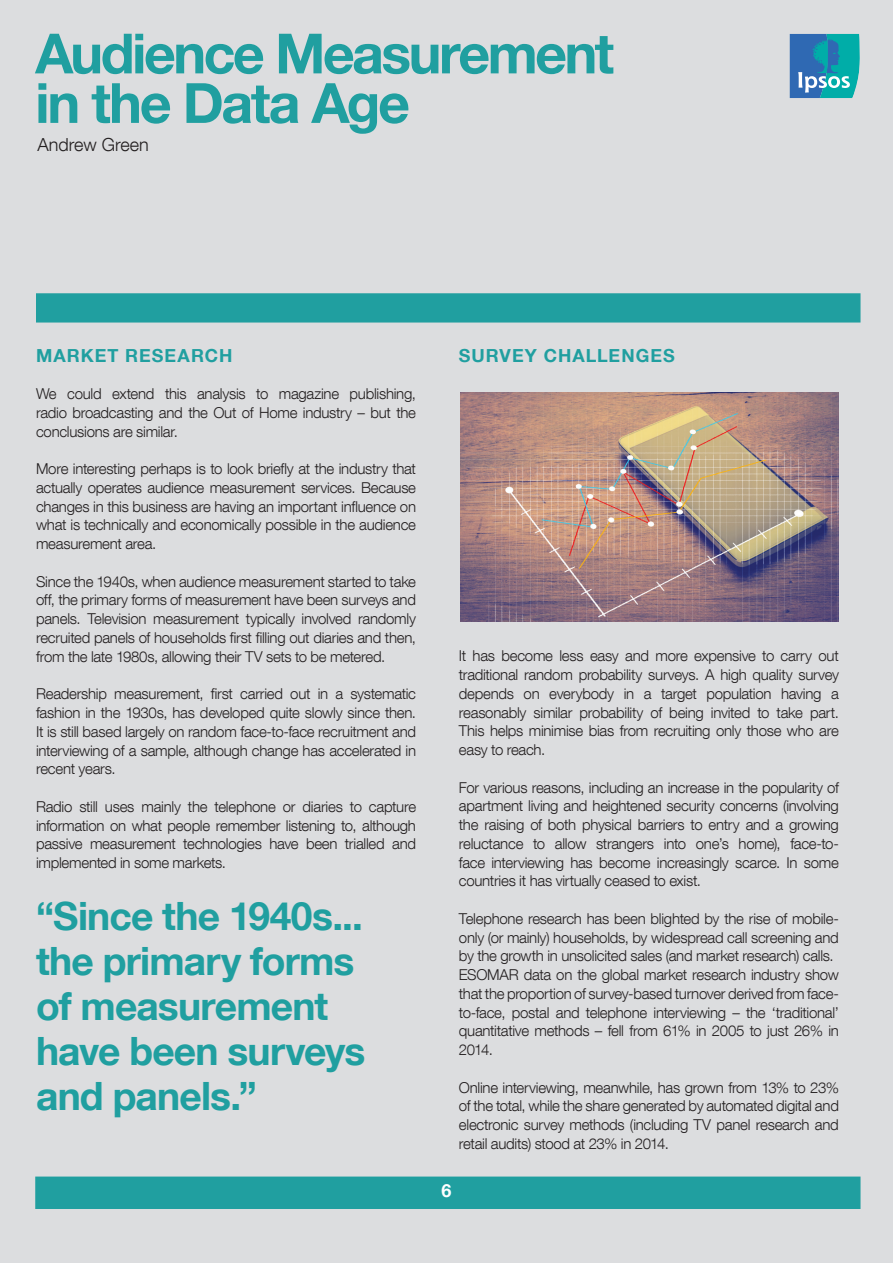
<style>
.page{position:relative;width:893px;height:1263px;background:#dcdddf}
.page>*{position:absolute;margin:0;border:0;box-sizing:border-box;transform-origin:0 0}
.t1{font:700 55.5px/49.5px "Helvetica Neue LT Com";letter-spacing:-.045em;color:#209fa0}
.t2{font:700 39px/45px "Helvetica Neue LT Com";letter-spacing:-.02em;color:#209fa0}
.t3{font:700 18px "Helvetica Neue LT Com";letter-spacing:.055em;color:#209fa0}
.t4{font:300 18px "Helvetica Neue LT Com";color:#231f20}
.t5{font:700 18px "Helvetica Neue LT Com";color:#fff}
.t6{font:300 15px/18.8px "Helvetica Neue LT Com";letter-spacing:-.02em;color:#231f20;text-align:justify}
</style>
<div class="page">
<div style="left:35px;top:1176px;width:825px;height:33px;background:#209fa0;border:2px solid #209fa0"></div>
<svg style="left:789px;top:34px;width:71px;height:64px;background:#3295b5"></svg>
<div style="left:36px;top:293px;width:824px;height:29px;background:#209fa0;border:2px solid #209fa0"></div>
<img style="left:460px;top:393px;width:379px;height:228px">
<h1 class="t1" style="left:35px;top:27px;width:580px">Audience Measurement in the Data Age</h1>
<p class="t4" style="left:38px;top:133px;width:113px">Andrew Green</p>
<p class="t3" style="left:36px;top:344px;width:103px">MARKET RESE</p>
<p class="t3" style="left:178px;top:344px;width:54px">ARCH</p>
<p class="t6" style="left:36px;top:384px;width:381px">We could extend this analysis to magazine publishing, radio broadcasting and the Out of Home industry – but the conclusions are similar.</p>
<p class="t6" style="left:36px;top:459px;width:382px">More interesting perhaps is to look briefly at the industry that actually operates audience measurement services. Because changes in this business are having an important influence on what is technically and economically possible in the audience measurement area.</p>
<p class="t6" style="left:36px;top:572px;width:381px">Since the 1940s, when audience measurement started to take off, the primary forms of measurement have been surveys and panels. Television measurement typically involved randomly recruited panels of households first filling out diaries and then, from the late 1980s, allowing their TV sets to be metered.</p>
<p class="t6" style="left:36px;top:684px;width:382px">Readership measurement, first carried out in a systematic fashion in the 1930s, has developed quite slowly since then.<br>It is still based largely on random face-to-face recruitment and interviewing of a sample, although change has accelerated in recent years.</p>
<p class="t6" style="left:36px;top:797px;width:382px">Radio still uses mainly the telephone or diaries to capture information on what people remember listening to, although passive measurement technologies have been trialled and implemented in some markets.</p>
<h2 class="t2" style="left:36px;top:892px;width:331px">“Since the 1940s... the primary forms of measurement have been surveys and panels.”</h2>
<p class="t3" style="left:459px;top:344px;width:14px">SUR</p>
<p class="t3" style="left:500px;top:344px;width:98px">VEY CHALLE</p>
<p class="t3" style="left:621px;top:344px;width:42px">NGES</p>
<p class="t6" style="left:459px;top:646px;width:382px">It has become less easy and more expensive to carry out traditional random probability surveys. A high quality survey depends on everybody in a target population having a reasonably similar probability of being invited to take part.<br>This helps minimise bias from recruiting only those who are easy to reach.</p>
<p class="t6" style="left:459px;top:778px;width:381px">For various reasons, including an increase in the popularity of apartment living and heightened security concerns (involving the raising of both physical barriers to entry and a growing reluctance to allow strangers into one’s home), face-to&shy;face interviewing has become increasingly scarce. In some countries it has virtually ceased to exist.</p>
<p class="t6" style="left:459px;top:909px;width:382px;text-align:left">Telephone research has been blighted by the rise of mobile&shy;only (or mainly) households, by widespread call screening and by the growth in unsolicited sales (and market research) calls.<br>ESOMAR data on the global market research industry show that the proportion of survey-based turnover derived from face&shy;to-face, postal and telephone interviewing – the ‘traditional’ quantitative methods – fell from 61% in 2005 to just 26% in 2014.</p>
<p class="t6" style="left:459px;top:1078px;width:382px">Online interviewing, meanwhile, has grown from 13% to 23% of the total, while the share generated by automated digital and electronic survey methods (including TV panel research and retail audits) stood at 23% in 2014.</p>
<p class="t5" style="left:441px;top:1179px;width:12px">6</p>
</div>
